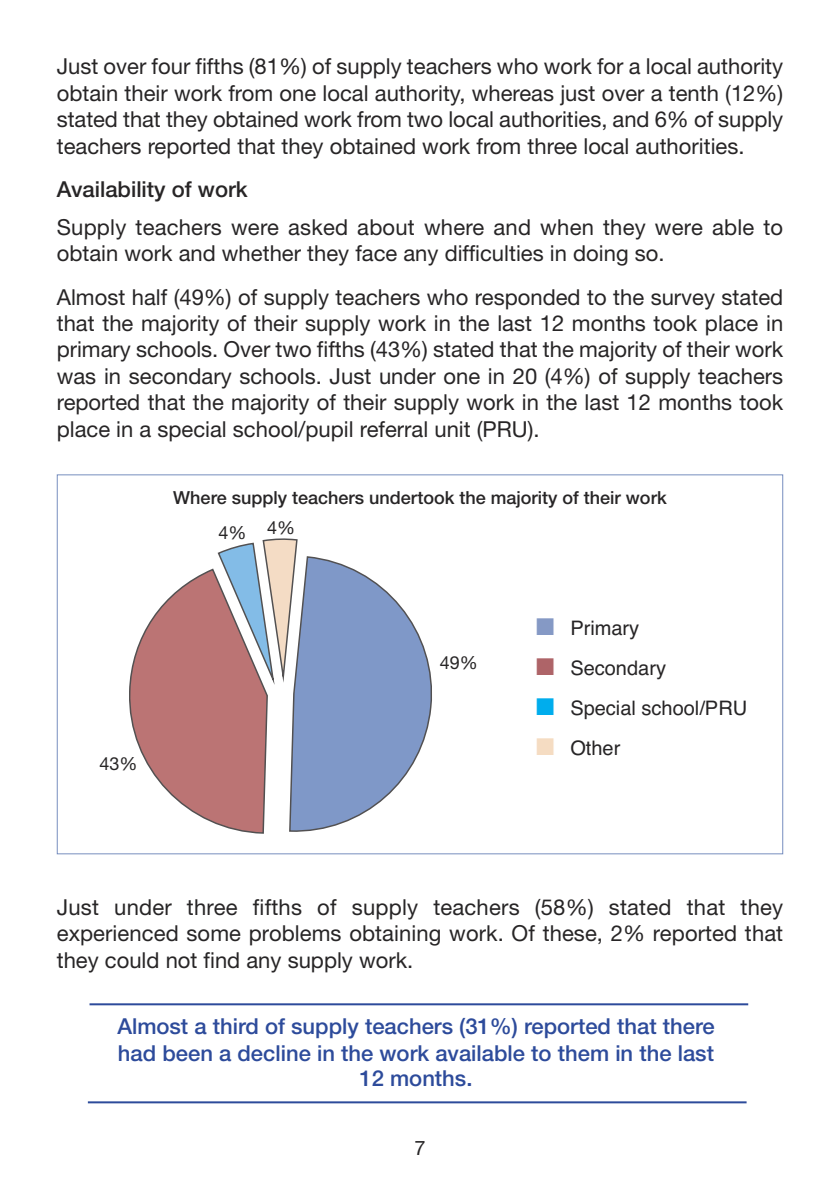
<style>
.page{position:relative;width:840px;height:1191px;background:#fff}
.page>*{position:absolute;margin:0;border:0;box-sizing:border-box;transform-origin:0 0}
.t1{font:22px/26.4px "Helvetica Neue";color:#272526;text-align:justify}
.t2{font:500 22px "Helvetica Neue";color:#2d4b9b}
.t3{font:500 22px "Helvetica Neue";color:#272526}
.t4{font:20px "Helvetica";color:#272526}
.t5{font:20px "Helvetica Neue";color:#272526}
.t6{font:500 18px "Helvetica Neue";color:#272526}
.t7{font:18px "Helvetica Neue";color:#272526}
.s1{color:#8599c5}
.s2{color:#ae6468}
.s3{color:#00aded}
.s4{color:#f5dcc2}
</style>
<div class="page">
<hr style="left:89px;top:1003px;width:658px;height:2px;background:#2d4b9b">
<hr style="left:88px;top:1101px;width:658px;height:2px;background:#2d4b9b">
<svg style="left:129px;top:538px;width:303px;height:295px"></svg>
<p class="t1" style="left:57px;top:55px;width:727px">Just over four fifths (81%) of supply teachers who work for a local authority obtain their work from one local authority, whereas just over a tenth (12%) stated that they obtained work from two local authorities, and 6% of supply teachers reported that they obtained work from three local authorities.</p>
<p class="t3" style="left:57px;top:181px;width:192px">Availability of work</p>
<p class="t1" style="left:57px;top:216px;width:727px">Supply teachers were asked about where and when they were able to obtain work and whether they face any difficulties in doing so.</p>
<p class="t1" style="left:57px;top:286px;width:727px">Almost half (49%) of supply teachers who responded to the survey stated that the majority of their supply work in the last 12 months took place in primary schools. Over two fifths (43%) stated that the majority of their work was in secondary schools. Just under one in 20 (4%) of supply teachers reported that the majority of their supply work in the last 12 months took place in a special school/pupil referral unit (PRU).</p>
<p class="t7" style="left:100px;top:757px;width:40px">43%</p>
<p class="t6" style="left:173px;top:491px;width:494px">Where supply teachers undertook the majority of their work</p>
<p class="t7" style="left:267px;top:521px;width:30px">4%</p>
<p class="t7" style="left:218px;top:525px;width:30px">4%</p>
<p class="t7" style="left:439px;top:656px;width:40px">49%</p>
<p class="t4" style="left:536px;top:620px;width:104px"><span class="s1">■</span> Primary</p>
<p class="t4" style="left:536px;top:661px;width:131px"><span class="s2">■</span> Secondary</p>
<p class="t4" style="left:536px;top:701px;width:212px"><span class="s3">■</span> Special school/PRU</p>
<p class="t4" style="left:536px;top:741px;width:86px"><span class="s4">■</span> Other</p>
<p class="t1" style="left:57px;top:896px;width:727px">Just under three fifths of supply teachers (58%) stated that they experienced some problems obtaining work. Of these, 2% reported that they could not find any supply work.</p>
<p class="t2" style="left:117px;top:1018px;width:598px">Almost a third of supply teachers (31%) reported that there</p>
<p class="t2" style="left:118px;top:1045px;width:597px">had been a decline in the work available to them in the last</p>
<p class="t2" style="left:359px;top:1070px;width:114px">12 months.</p>
<p class="t5" style="left:414px;top:1140px;width:13px">7</p>
</div>
